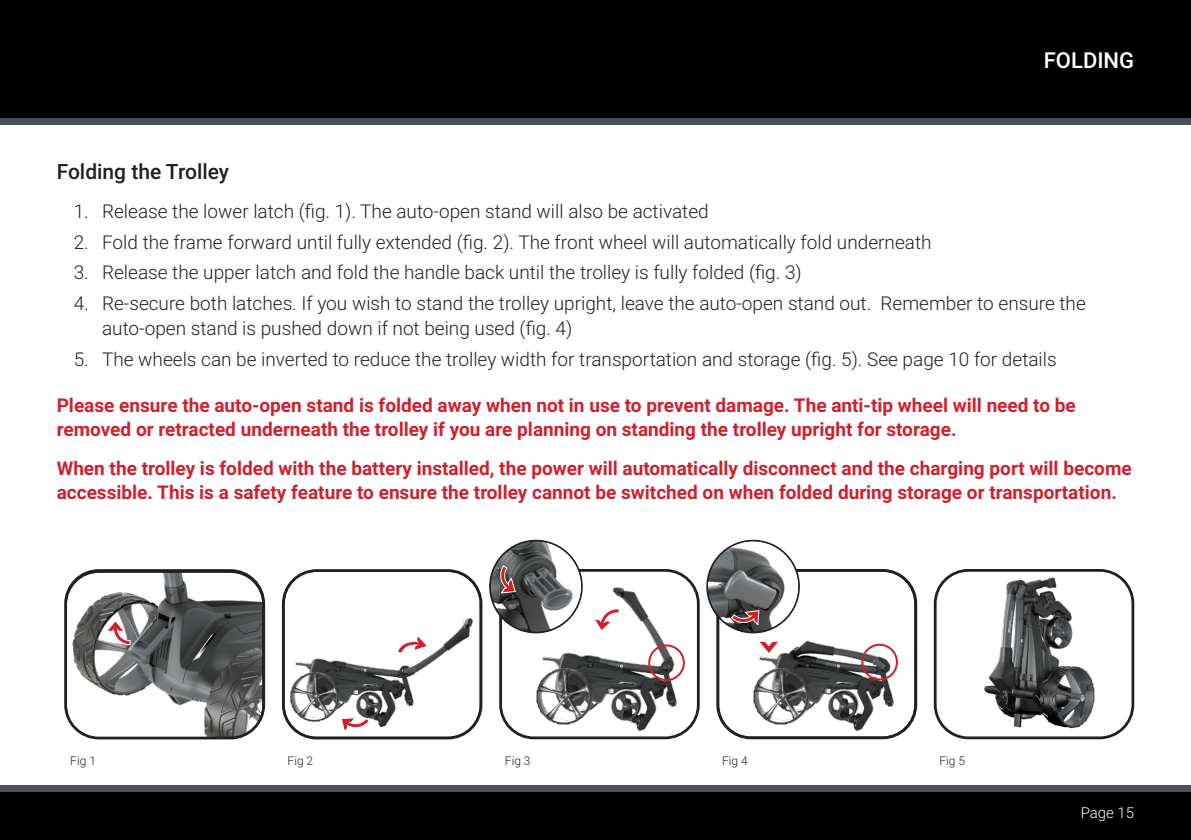
<style>
.page{position:relative;width:1191px;height:840px;background:#fff}
.page>*{position:absolute;margin:0;border:0;box-sizing:border-box;transform-origin:0 0}
.Right_Title{font:500 22px "Roboto";color:#fff}
.Headline{font:500 21px "Roboto";color:#231f20}
.t1{font:300 19px/25px "Roboto";color:#231f20}
.NB{font:700 19px/24px "Roboto";color:#d0202e}
.t2{font:300 15px "Roboto";color:#fff}
.Figs{font:300 12px "Roboto";color:#231f20}
</style>
<div class="page">
<div style="left:0;top:790px;width:1191px;height:49px;background:#000"></div>
<div style="left:0;top:0;width:1191px;height:118px;background:#000"></div>
<div style="left:0;top:118px;width:1191px;height:6px;background:#4d5056"></div>
<div style="left:0;top:784px;width:1191px;height:7px;background:#4d5056"></div>
<img style="left:500px;top:572px;width:198px;height:165px">
<div style="left:499px;top:568px;width:200px;height:170px;border:3px solid #231f20;border-radius:33px"></div>
<img style="left:947px;top:572px;width:173px;height:165px">
<div style="left:933px;top:568px;width:201px;height:170px;border:3px solid #231f20;border-radius:33px"></div>
<div style="left:64px;top:569px;width:201px;height:170px;border:3px solid #231f20;border-radius:33px"></div>
<svg style="left:66px;top:570px;width:198px;height:167px"></svg>
<svg style="left:593px;top:607px;width:27px;height:24px"></svg>
<div style="left:648px;top:644px;width:37px;height:36px;border:2px solid #d0202e;border-radius:50%"></div>
<img style="left:490px;top:540px;width:92px;height:92px;border-radius:46px">
<div style="left:489px;top:539px;width:94px;height:94px;border:2px solid #231f20;border-radius:50%"></div>
<svg style="left:498px;top:565px;width:18px;height:28px"></svg>
<img style="left:707px;top:540px;width:92px;height:92px;border-radius:46px">
<svg style="left:717px;top:570px;width:198px;height:167px"></svg>
<svg style="left:283px;top:570px;width:198px;height:167px"></svg>
<p class="Right_Title" style="left:1044px;top:45px;width:92px">FOLDING</p>
<p class="Headline" style="left:57px;top:156px;width:174px">Folding the Trolley</p>
<p class="t1" style="left:74px;top:198px;width:636px">1. Release the lower latch (fig. 1). The auto-open stand will also be activated</p>
<p class="t1" style="left:74px;top:228px;width:859px">2. Fold the frame forward until fully extended (fig. 2). The front wheel will automatically fold underneath</p>
<p class="t1" style="left:74px;top:259px;width:729px">3. Release the upper latch and fold the handle back until the trolley is fully folded (fig. 3)</p>
<p class="t1" style="left:102px;top:290px;width:985px;text-indent:-28px">4. Re-secure both latches. If you wish to stand the trolley upright, leave the auto-open stand out. Remember to ensure the auto-open stand is pushed down if not being used (fig. 4)</p>
<p class="t1" style="left:74px;top:345px;width:984px">5. The wheels can be inverted to reduce the trolley width for transportation and storage (fig. 5). See page 10 for details</p>
<p class="NB" style="left:57px;top:392px;width:1020px">Please ensure the auto-open stand is folded away when not in use to prevent damage. The anti-tip wheel will need to be removed or retracted underneath the trolley if you are planning on standing the trolley upright for storage.</p>
<p class="NB" style="left:57px;top:455px;width:1076px">When the trolley is folded with the battery installed, the power will automatically disconnect and the charging port will become accessible. This is a safety feature to ensure the trolley cannot be switched on when folded during storage or transportation.</p>
<p class="Figs" style="left:70px;top:752px;width:27px">Fig 1</p>
<p class="Figs" style="left:288px;top:752px;width:27px">Fig 2</p>
<p class="Figs" style="left:505px;top:752px;width:27px">Fig 3</p>
<p class="Figs" style="left:722px;top:752px;width:27px">Fig 4</p>
<p class="Figs" style="left:939px;top:752px;width:27px">Fig 5</p>
<p class="t2" style="left:1080px;top:802px;width:55px">Page 15</p>
</div>
